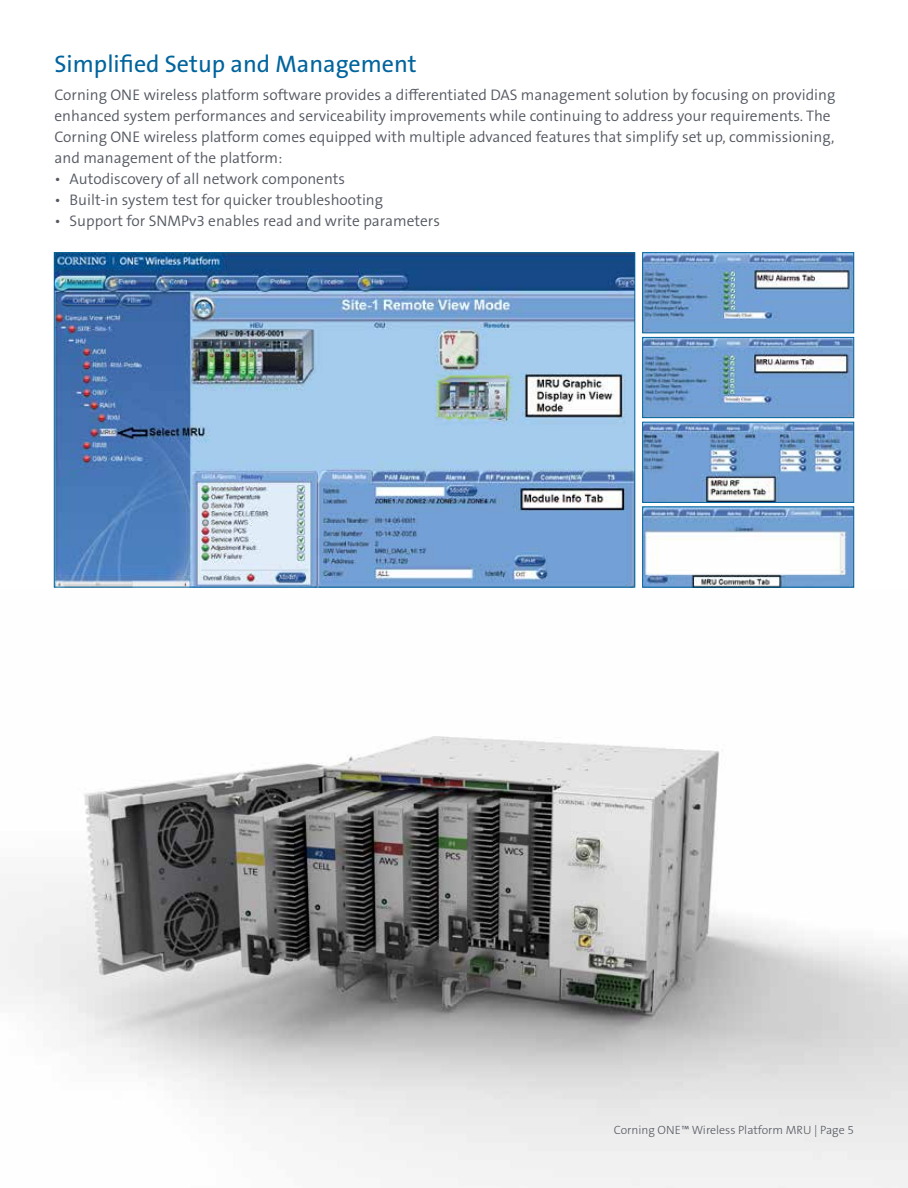
<style>
.page{position:relative;width:908px;height:1188px;background:#fff}
.page>*{position:absolute;margin:0;border:0;box-sizing:border-box;transform-origin:0 0}
.t1{font:24px "The Sans B W5 Plain";color:#00649d}
.t2{font:300 15.3px/21px "The Sans B W4";color:#545861}
.t3{font:300 12px "The Sans B W3";color:#545861}
</style>
<div class="page">
<img style="left:0;top:736px;width:907px;height:452px">
<img style="left:56px;top:254px;width:576px;height:331px">
<img style="left:644px;top:254px;width:207px;height:77px">
<div style="left:642px;top:252px;width:211px;height:81px;border:1px solid #00649d"></div>
<img style="left:644px;top:509px;width:207px;height:76px">
<img style="left:644px;top:339px;width:207px;height:77px">
<div style="left:642px;top:337px;width:211px;height:81px;border:1px solid #00649d"></div>
<img style="left:644px;top:424px;width:207px;height:77px">
<div style="left:642px;top:422px;width:211px;height:81px;border:1px solid #00649d"></div>
<h1 class="t1" style="left:55px;top:48px;width:363px">Simplified Setup and Management</h1>
<p class="t2" style="left:55px;top:84px;width:782px">Corning ONE wireless platform software provides a differentiated DAS management solution by focusing on providing enhanced system performances and serviceability improvements while continuing to address your requirements. The Corning ONE wireless platform comes equipped with multiple advanced features that simplify set up, commissioning, and management of the platform:</p>
<p class="t2" style="left:55px;top:168px;width:292px">• Autodiscovery of all network components</p>
<p class="t2" style="left:55px;top:189px;width:330px">• Built-in system test for quicker troubleshooting</p>
<p class="t2" style="left:55px;top:210px;width:387px">• Support for SNMPv3 enables read and write parameters</p>
<p class="t3" style="left:613px;top:1122px;width:241px">Corning ONE™ Wireless Platform MRU | Page 5</p>
</div>
